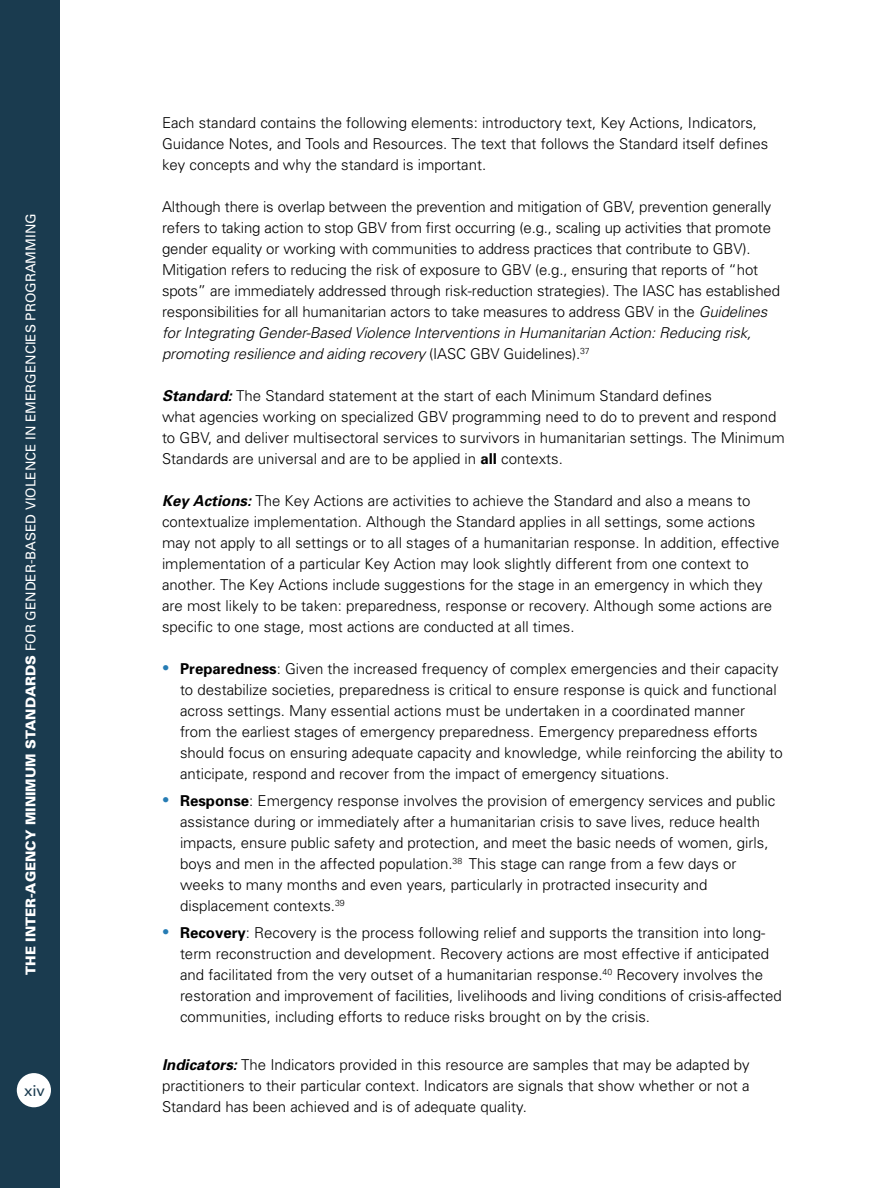
<style>
.page{position:relative;width:891px;height:1188px;background:#fff}
.page>*{position:absolute;margin:0;border:0;box-sizing:border-box;transform-origin:0 0}
.t1{font:300 15px/21px "Univers";color:#000}
.t2{font:15px "Univers";color:#1a3b4f}
.t3{font:13.5px "Univers";color:#fff}
.s1{font-weight:900}
.s2{font-style:italic}
.s3{font-weight:700;font-style:italic}
.s4{font-weight:700}
.s5{font-weight:700;font-size:21px;color:#267cb4}
</style>
<div class="page">
<div style="left:0;top:0;width:60px;height:1188px;background:#1a3b4f"></div>
<div style="left:17px;top:1073px;width:34px;height:34px;background:#fff;border-radius:50%"></div>
<p class="t3" style="left:22px;top:975px;width:763px;rotate:-90deg"><span class="s1">THE INTER-AGENCY MINIMUM STANDARDS</span> FOR GENDER-BASED VIOLENCE IN EMERGENCIES PROGRAMMING</p>
<p class="t2" style="left:24px;top:1081px;width:22px">xiv</p>
<p class="t1" style="left:162px;top:111px;width:608px">Each standard contains the following elements: introductory text, Key Actions, Indicators,<br>Guidance Notes, and Tools and Resources. The text that follows the Standard itself defines key concepts and why the standard is important.</p>
<p class="t1" style="left:162px;top:195px;width:620px">Although there is overlap between the prevention and mitigation of GBV, prevention generally refers to taking action to stop GBV from first occurring (e.g., scaling up activities that promote gender equality or working with communities to address practices that contribute to GBV).<br>Mitigation refers to reducing the risk of exposure to GBV (e.g., ensuring that reports of “hot spots” are immediately addressed through risk-reduction strategies). The IASC has established responsibilities for all humanitarian actors to take measures to address GBV in the <span class="s2">Guidelines for Integrating Gender-Based Violence Interventions in Humanitarian Action: Reducing risk, promoting resilience and aiding recovery</span> (IASC GBV Guidelines).<sup>37</sup></p>
<p class="t1" style="left:162px;top:384px;width:624px"><span class="s3">Standard:</span> The Standard statement at the start of each Minimum Standard defines<br>what agencies working on specialized GBV programming need to do to prevent and respond to GBV, and deliver multisectoral services to survivors in humanitarian settings. The Minimum Standards are universal and are to be applied in <span class="s4">all</span> contexts.</p>
<p class="t1" style="left:162px;top:489px;width:619px"><span class="s3">Key Actions:</span> The Key Actions are activities to achieve the Standard and also a means to contextualize implementation. Although the Standard applies in all settings, some actions may not apply to all settings or to all stages of a humanitarian response. In addition, effective implementation of a particular Key Action may look slightly different from one context to another. The Key Actions include suggestions for the stage in an emergency in which they are most likely to be taken: preparedness, response or recovery. Although some actions are specific to one stage, most actions are conducted at all times.</p>
<p class="t1" style="left:180px;top:657px;width:604px;text-indent:-18px"><span class="s5">•</span> <span class="s4">Preparedness</span>: Given the increased frequency of complex emergencies and their capacity to destabilize societies, preparedness is critical to ensure response is quick and functional across settings. Many essential actions must be undertaken in a coordinated manner<br>from the earliest stages of emergency preparedness. Emergency preparedness efforts should focus on ensuring adequate capacity and knowledge, while reinforcing the ability to anticipate, respond and recover from the impact of emergency situations.</p>
<p class="t1" style="left:180px;top:789px;width:597px;text-indent:-18px"><span class="s5">•</span> <span class="s4">Response</span>: Emergency response involves the provision of emergency services and public assistance during or immediately after a humanitarian crisis to save lives, reduce health impacts, ensure public safety and protection, and meet the basic needs of women, girls, boys and men in the affected population.<sup>38</sup> This stage can range from a few days or weeks to many months and even years, particularly in protracted insecurity and displacement contexts.<sup>39</sup></p>
<p class="t1" style="left:180px;top:921px;width:603px;text-indent:-18px"><span class="s5">•</span> <span class="s4">Recovery</span>: Recovery is the process following relief and supports the transition into long&shy;term reconstruction and development. Recovery actions are most effective if anticipated and facilitated from the very outset of a humanitarian response.<sup>40</sup> Recovery involves the restoration and improvement of facilities, livelihoods and living conditions of crisis-affected communities, including efforts to reduce risks brought on by the crisis.</p>
<p class="t1" style="left:162px;top:1053px;width:589px;text-align:justify"><span class="s3">Indicators:</span> The Indicators provided in this resource are samples that may be adapted by practitioners to their particular context. Indicators are signals that show whether or not a Standard has been achieved and is of adequate quality.</p>
</div>
